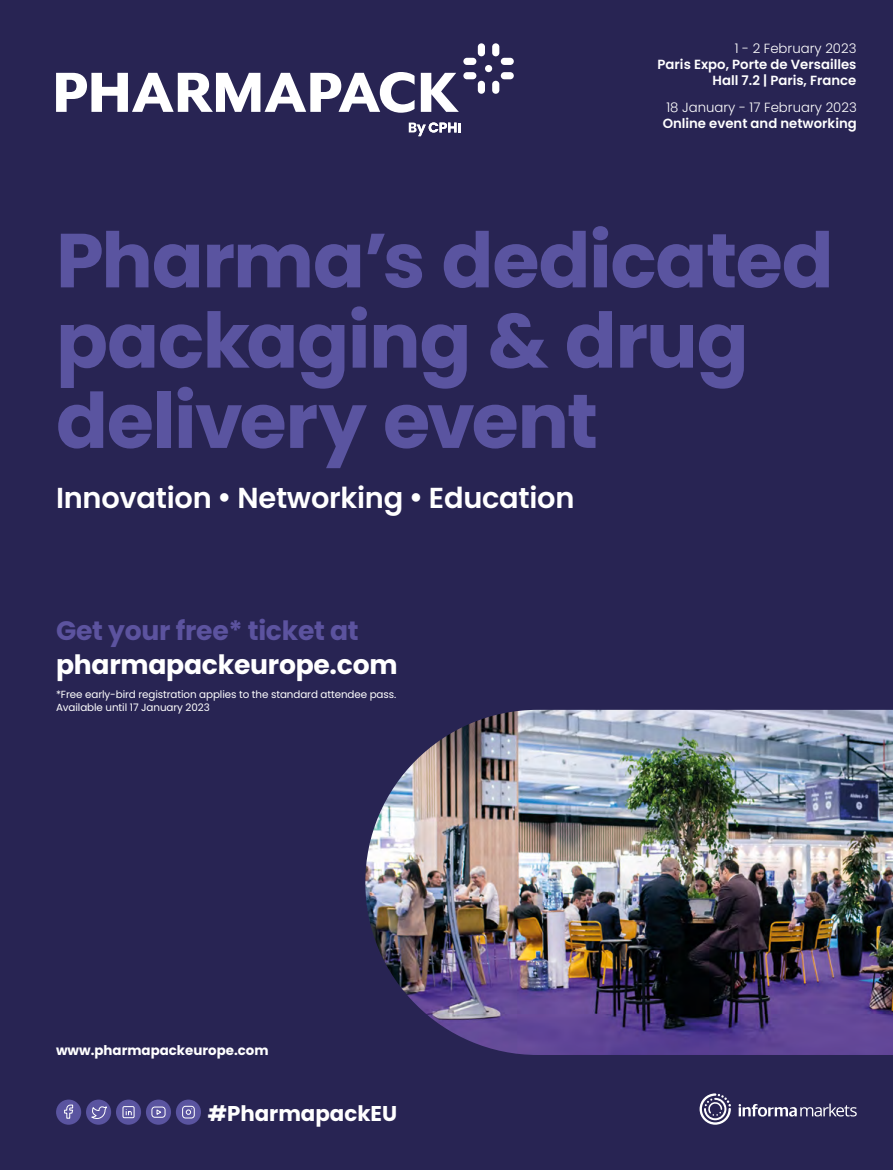
<style>
.page{position:relative;width:893px;height:1170px;background:#fff}
.page>*{position:absolute;margin:0;border:0;box-sizing:border-box;transform-origin:0 0}
.t1{font:700 76.35px/80.2px "Poppins";letter-spacing:-.015em;color:#5a54a0}
.t2{font:600 28.8px "Poppins";letter-spacing:-.01em;color:#fff}
.t3{font:700 26.55px/33.3px "Poppins";letter-spacing:-.01em;color:#5c539f}
.t4{font:700 21.3px "Poppins";color:#fff}
.t5{font:700 13.35px "Poppins";color:#fff}
.t6{font:600 13.2px/15.9px "Poppins";color:#fff;text-align:right}
.t7{font:300 13.2px/15.9px "Poppins";color:#fff}
.t8{font:10.35px/12.5px "Poppins";letter-spacing:-.01em;color:#fff}
.s1{font-weight:300}
.s2{font-weight:600}
.s3{color:#fff}
</style>
<div class="page">
<div style="left:1px;top:0;width:892px;height:1169px;background:#282453"></div>
<div style="left:86px;top:1099px;width:25px;height:25px;background:#5a54a0;border-radius:50%"></div>
<svg style="left:89px;top:1100px;width:18px;height:18px"></svg>
<div style="left:146px;top:1099px;width:25px;height:25px;background:#5a54a0;border-radius:50%"></div>
<svg style="left:151px;top:1106px;width:15px;height:11px"></svg>
<div style="left:56px;top:1099px;width:25px;height:25px;background:#5a54a0;border-radius:50%"></div>
<svg style="left:64px;top:1104px;width:10px;height:14px"></svg>
<div style="left:176px;top:1099px;width:25px;height:25px;background:#5a54a0;border-radius:50%"></div>
<svg style="left:182px;top:1105px;width:13px;height:13px"></svg>
<div style="left:116px;top:1099px;width:25px;height:25px;background:#5a54a0;border-radius:50%"></div>
<svg style="left:122px;top:1106px;width:13px;height:12px"></svg>
<img style="left:365px;top:709px;width:528px;height:345px">
<div style="left:463px;top:72px;width:13px;height:7px;background:#fff;border-radius:4px"></div>
<div style="left:463px;top:58px;width:13px;height:7px;background:#fff;border-radius:4px"></div>
<div style="left:501px;top:72px;width:13px;height:7px;background:#fff;border-radius:4px"></div>
<div style="left:501px;top:58px;width:13px;height:7px;background:#fff;border-radius:4px"></div>
<div style="left:485px;top:65px;width:7px;height:7px;background:#fff;border-radius:50%"></div>
<div style="left:478px;top:43px;width:7px;height:13px;background:#fff;border-radius:4px"></div>
<div style="left:492px;top:43px;width:7px;height:13px;background:#fff;border-radius:4px"></div>
<div style="left:478px;top:81px;width:7px;height:13px;background:#fff;border-radius:4px"></div>
<div style="left:492px;top:81px;width:7px;height:13px;background:#fff;border-radius:4px"></div>
<svg style="left:56px;top:72px;width:403px;height:41px"></svg>
<svg style="left:409px;top:122px;width:51px;height:14px"></svg>
<svg style="left:700px;top:1093px;width:31px;height:31px"></svg>
<svg style="left:739px;top:1103px;width:118px;height:13px"></svg>
<p class="t6" style="left:658px;top:41px;width:200px"><span class="s1">1 - 2 February 2023<br></span>Paris Expo, Porte de Versailles<br>Hall 7.2 | Paris, France</p>
<p class="t7" style="left:663px;top:99px;width:196px">18 January - 17 February 2023<br><span class="s2">Online event and networking</span></p>
<p class="t1" style="left:56px;top:221px;width:779px">Pharma’s dedicated packaging &amp; drug delivery event</p>
<p class="t2" style="left:56px;top:481px;width:520px">Innovation • Networking • Education</p>
<p class="t3" style="left:56px;top:614px;width:343px">Get your free* ticket at <span class="s3">pharmapackeurope.com</span></p>
<p class="t8" style="left:56px;top:688px;width:342px">*Free early-bird registration applies to the standard attendee pass.<br>Available until 17 January 2023</p>
<p class="t5" style="left:56px;top:1042px;width:214px">www.pharmapackeurope.com</p>
<p class="t4" style="left:208px;top:1100px;width:191px">#PharmapackEU</p>
</div>
